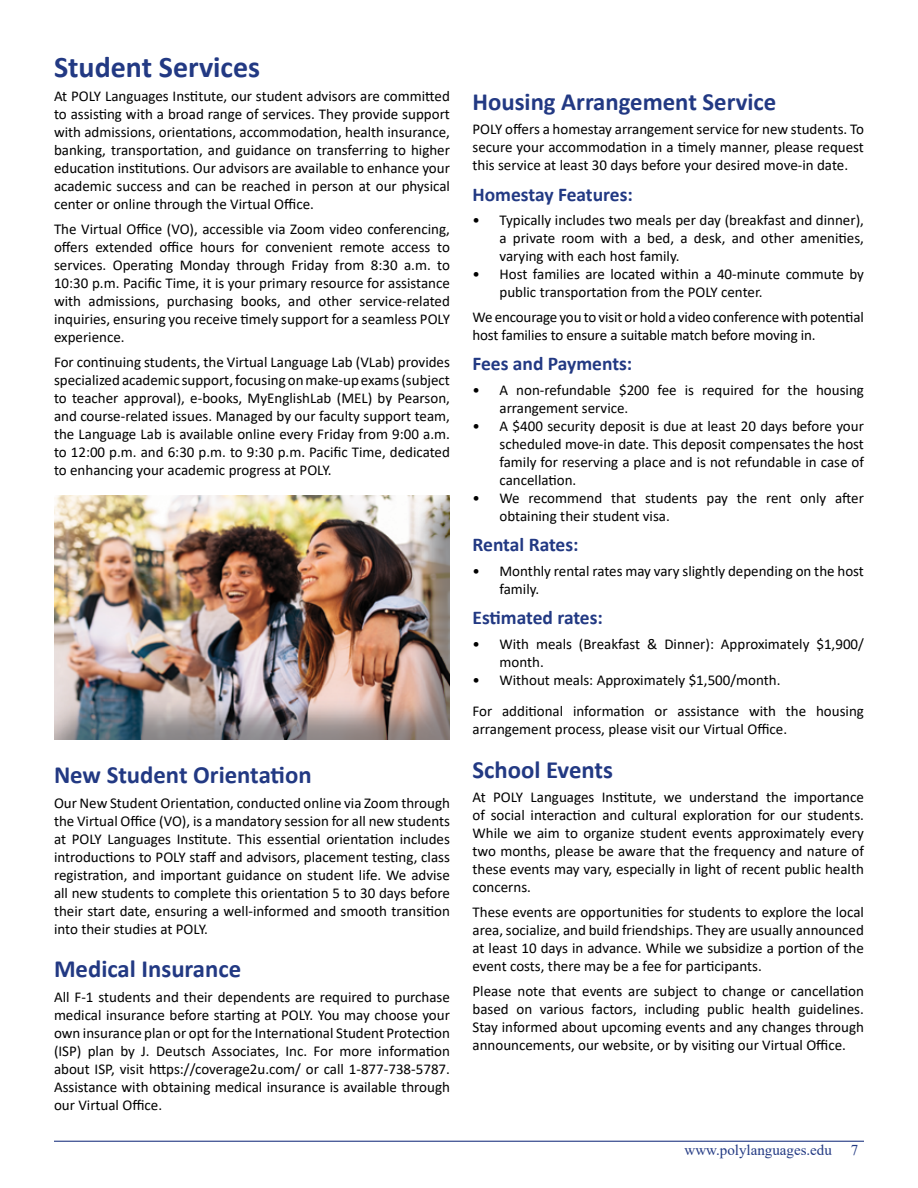
<style>
.page{position:relative;width:918px;height:1188px;background:#fff}
.page>*{position:absolute;margin:0;border:0;box-sizing:border-box;transform-origin:0 0}
.t1{font:700 30px "Calibri";color:#223983}
.t2{font:700 24.75px "Calibri";color:#223983}
.t3{font:700 19.5px "Calibri";color:#223983}
.t4{font:15px/18px "Calibri";color:#000;text-align:justify}
.t5{font:15px "Times New Roman";color:#223983}
</style>
<div class="page">
<div style="left:51px;top:494px;width:401px;height:246px;background:#6d6e71;opacity:.75"></div>
<hr style="left:54px;top:1141px;width:810px;height:1px;background:#223983">
<h1 class="t1" style="left:54px;top:45px;width:208px">Student Services</h1>
<p class="t4" style="left:54px;top:87px;width:398px">At POLY Languages Institute, our student advisors are committed to assisting with a broad range of services. They provide support with admissions, orientations, accommodation, health insurance, banking, transportation, and guidance on transferring to higher education institutions. Our advisors are available to enhance your academic success and can be reached in person at our physical center or online through the Virtual Office.</p>
<p class="t4" style="left:54px;top:220px;width:398px">The Virtual Office (VO), accessible via Zoom video conferencing, offers extended office hours for convenient remote access to services. Operating Monday through Friday from 8:30 a.m. to 10:30 p.m. Pacific Time, it is your primary resource for assistance with admissions, purchasing books, and other service-related inquiries, ensuring you receive timely support for a seamless POLY experience.</p>
<p class="t4" style="left:54px;top:352px;width:398px">For continuing students, the Virtual Language Lab (VLab) provides specialized academic support, focusing on make-up exams (subject to teacher approval), e-books, MyEnglishLab (MEL) by Pearson, and course-related issues. Managed by our faculty support team, the Language Lab is available online every Friday from 9:00 a.m. to 12:00 p.m. and 6:30 p.m. to 9:30 p.m. Pacific Time, dedicated to enhancing your academic progress at POLY.</p>
<h2 class="t2" style="left:54px;top:758px;width:259px">New Student Orientation</h2>
<p class="t4" style="left:54px;top:794px;width:397px">Our New Student Orientation, conducted online via Zoom through the Virtual Office (VO), is a mandatory session for all new students at POLY Languages Institute. This essential orientation includes introductions to POLY staff and advisors, placement testing, class registration, and important guidance on student life. We advise all new students to complete this orientation 5 to 30 days before their start date, ensuring a well-informed and smooth transition into their studies at POLY.</p>
<h2 class="t2" style="left:54px;top:952px;width:189px">Medical Insurance</h2>
<p class="t4" style="left:54px;top:988px;width:398px">All F-1 students and their dependents are required to purchase medical insurance before starting at POLY. You may choose your own insurance plan or opt for the International Student Protection (ISP) plan by J. Deutsch Associates, Inc. For more information about ISP, visit https://coverage2u.com/ or call 1-877-738-5787.<br>Assistance with obtaining medical insurance is available through our Virtual Office.</p>
<h2 class="t2" style="left:472px;top:84px;width:305px">Housing Arrangement Service</h2>
<p class="t4" style="left:472px;top:120px;width:393px">POLY offers a homestay arrangement service for new students. To secure your accommodation in a timely manner, please request this service at least 30 days before your desired move-in date.</p>
<h3 class="t3" style="left:472px;top:180px;width:162px">Homestay Features:</h3>
<p class="t4" style="left:500px;top:211px;width:366px;text-indent:-27px">• Typically includes two meals per day (breakfast and dinner), a private room with a bed, a desk, and other amenities, varying with each host family.</p>
<p class="t4" style="left:500px;top:265px;width:366px;text-indent:-27px">• Host families are located within a 40-minute commute by public transportation from the POLY center.</p>
<p class="t4" style="left:472px;top:308px;width:393px">We encourage you to visit or hold a video conference with potential host families to ensure a suitable match before moving in.</p>
<h3 class="t3" style="left:472px;top:350px;width:161px">Fees and Payments:</h3>
<p class="t4" style="left:500px;top:381px;width:366px;text-indent:-27px">• A non-refundable $200 fee is required for the housing arrangement service.</p>
<p class="t4" style="left:500px;top:417px;width:366px;text-indent:-27px">• A $400 security deposit is due at least 20 days before your scheduled move-in date. This deposit compensates the host family for reserving a place and is not refundable in case of cancellation.</p>
<p class="t4" style="left:500px;top:489px;width:366px;text-indent:-27px">• We recommend that students pay the rent only after obtaining their student visa.</p>
<h3 class="t3" style="left:472px;top:531px;width:108px">Rental Rates:</h3>
<p class="t4" style="left:500px;top:562px;width:366px;text-indent:-27px">• Monthly rental rates may vary slightly depending on the host family.</p>
<h3 class="t3" style="left:472px;top:604px;width:132px">Estimated rates:</h3>
<p class="t4" style="left:500px;top:634px;width:366px;text-indent:-27px">• With meals (Breakfast &amp; Dinner): Approximately $1,900/ month.</p>
<p class="t4" style="left:472px;top:664px;width:393px;line-height:31.5px">• Without meals: Approximately $1,500/month.<br>For additional information or assistance with the housing</p>
<p class="t4" style="left:472px;top:720px;width:316px">arrangement process, please visit our Virtual Office.</p>
<h2 class="t2" style="left:472px;top:752px;width:142px">School Events</h2>
<p class="t4" style="left:472px;top:788px;width:393px">At POLY Languages Institute, we understand the importance of social interaction and cultural exploration for our students.<br>While we aim to organize student events approximately every two months, please be aware that the frequency and nature of these events may vary, especially in light of recent public health concerns.</p>
<p class="t4" style="left:472px;top:903px;width:393px">These events are opportunities for students to explore the local area, socialize, and build friendships. They are usually announced at least 10 days in advance. While we subsidize a portion of the event costs, there may be a fee for participants.</p>
<p class="t4" style="left:472px;top:981px;width:393px">Please note that events are subject to change or cancellation based on various factors, including public health guidelines.<br>Stay informed about upcoming events and any changes through announcements, our website, or by visiting our Virtual Office.</p>
<p class="t5" style="left:685px;top:1140px;width:175px">www.polylanguages.edu 7</p>
</div>
